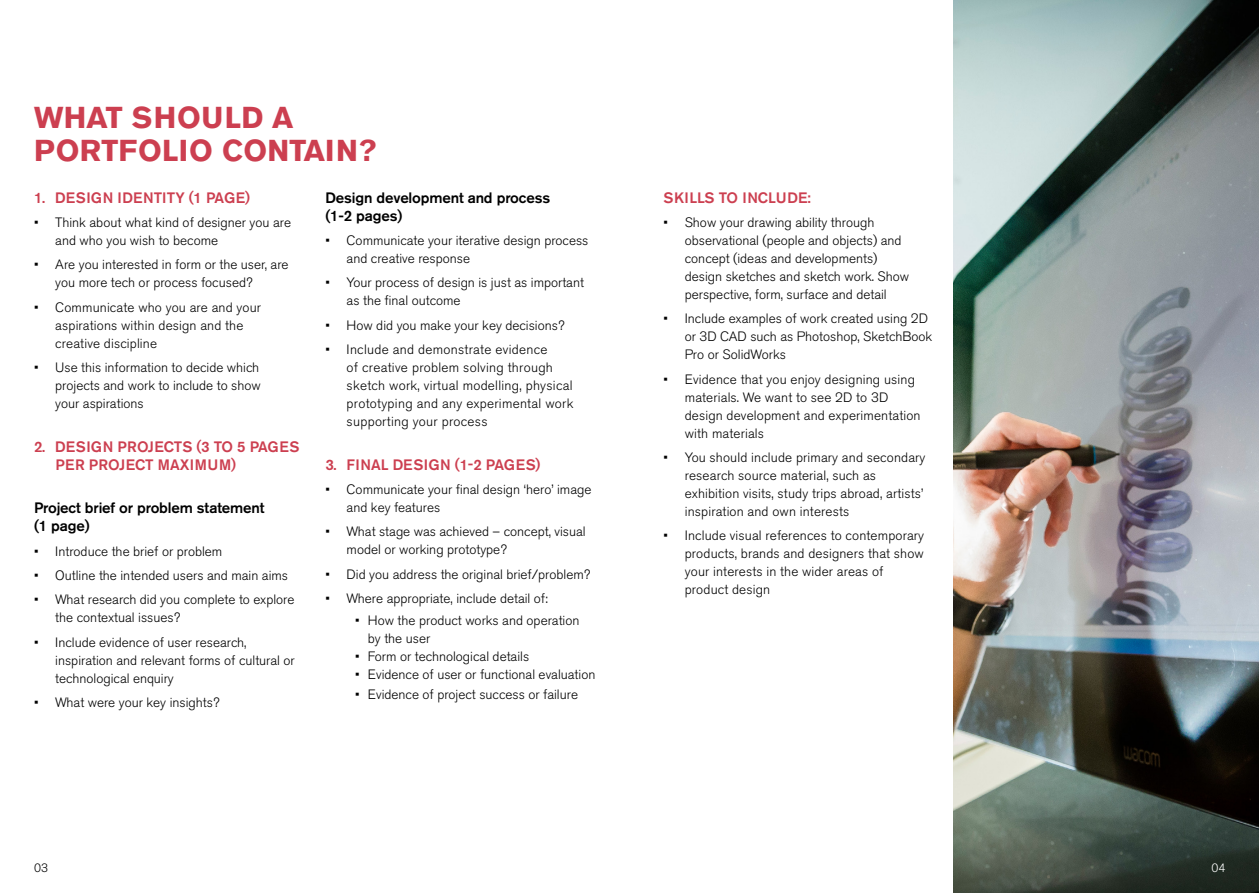
<style>
.page{position:relative;width:1259px;height:893px;background:#fff}
.page>*{position:absolute;margin:0;border:0;box-sizing:border-box;transform-origin:0 0}
.t1{font:700 30px/33px "Akzidenz Grotesk Pro";letter-spacing:.01em;color:#cc3f50}
.t2{font:500 15px/18px "Akzidenz Grotesk Pro";color:#cc3f50}
.t3{font:500 15px/18px "Akzidenz Grotesk Pro";letter-spacing:-.01em;color:#000}
.t4{font:500 15px "Akzidenz Grotesk Pro";letter-spacing:.02em;color:#cc3f50}
.t5{font:300 13.5px/18px "Akzidenz Grotesk Pro";color:#000}
.t6{font:300 13.5px/18px "Akzidenz Grotesk Pro";letter-spacing:.02em;color:#000}
.t7{font:300 12px "Akzidenz Grotesk Pro";color:#000}
.t8{font:300 12px "Akzidenz Grotesk Pro";color:#fff}
</style>
<div class="page">
<img style="left:954px;top:0;width:305px;height:893px">
<h1 class="t1" style="left:34px;top:101px;width:344px">WHAT SHOULD A<br>PORTFOLIO CONTAIN?</h1>
<p class="t2" style="left:34px;top:188px;width:218px">1. DESIGN IDENTITY (1 PAGE)</p>
<p class="t5" style="left:55px;top:213px;width:237px;text-indent:-21px">• Think about what kind of designer you are and who you wish to become</p>
<p class="t5" style="left:55px;top:256px;width:235px;text-indent:-21px">• Are you interested in form or the user, are you more tech or process focused?</p>
<p class="t5" style="left:55px;top:298px;width:207px;text-indent:-21px">• Communicate who you are and your aspirations within design and the creative discipline</p>
<p class="t5" style="left:55px;top:358px;width:207px;text-align:justify;text-indent:-21px">• Use this information to decide which projects and work to include to show your aspirations</p>
<p class="t2" style="left:55px;top:437px;width:246px;text-indent:-21px">2. DESIGN PROJECTS (3 TO 5 PAGES<br>PER PROJECT MAXIMUM)</p>
<p class="t3" style="left:34px;top:499px;width:232px">Project brief or problem statement (1 page)</p>
<p class="t5" style="left:34px;top:542px;width:190px">• Introduce the brief or problem</p>
<p class="t5" style="left:34px;top:566px;width:255px">• Outline the intended users and main aims</p>
<p class="t5" style="left:55px;top:591px;width:241px;text-indent:-21px">• What research did you complete to explore the contextual issues?</p>
<p class="t5" style="left:55px;top:633px;width:241px;text-indent:-21px">• Include evidence of user research, inspiration and relevant forms of cultural or technological enquiry</p>
<p class="t5" style="left:34px;top:693px;width:187px">• What were your key insights?</p>
<p class="t3" style="left:325px;top:188px;width:226px">Design development and process (1-2 pages)</p>
<p class="t5" style="left:347px;top:231px;width:243px;text-indent:-21px">• Communicate your iterative design process and creative response</p>
<p class="t5" style="left:347px;top:274px;width:239px;text-indent:-21px">• Your process of design is just as important as the final outcome</p>
<p class="t5" style="left:325px;top:316px;width:241px">• How did you make your key decisions?</p>
<p class="t6" style="left:347px;top:340px;width:228px;text-indent:-21px">• Include and demonstrate evidence<br>of creative problem solving through sketch work, virtual modelling, physical prototyping and any experimental work supporting your process</p>
<p class="t4" style="left:325px;top:455px;width:217px">3. FINAL DESIGN (1-2 PAGES)</p>
<p class="t5" style="left:347px;top:480px;width:246px;text-indent:-21px">• Communicate your final design ‘hero’ image and key features</p>
<p class="t5" style="left:347px;top:523px;width:240px;text-indent:-21px">• What stage was achieved – concept, visual model or working prototype?</p>
<p class="t5" style="left:325px;top:565px;width:266px">• Did you address the original brief/problem?</p>
<p class="t5" style="left:325px;top:589px;width:224px">• Where appropriate, include detail of:</p>
<p class="t5" style="left:368px;top:612px;width:213px;text-indent:-13px">• How the product works and operation by the user</p>
<p class="t5" style="left:355px;top:648px;width:175px">• Form or technological details</p>
<p class="t5" style="left:355px;top:666px;width:242px">• Evidence of user or functional evaluation</p>
<p class="t5" style="left:355px;top:685px;width:224px">• Evidence of project success or failure</p>
<p class="t7" style="left:34px;top:860px;width:15px">03</p>
<p class="t2" style="left:663px;top:188px;width:149px">SKILLS TO INCLUDE:</p>
<p class="t5" style="left:685px;top:213px;width:226px;text-indent:-21px">• Show your drawing ability through observational (people and objects) and concept (ideas and developments) design sketches and sketch work. Show perspective, form, surface and detail</p>
<p class="t5" style="left:685px;top:310px;width:249px;text-indent:-21px">• Include examples of work created using 2D or 3D CAD such as Photoshop, SketchBook<br>Pro or SolidWorks</p>
<p class="t5" style="left:685px;top:370px;width:237px;text-indent:-21px">• Evidence that you enjoy designing using materials. We want to see 2D to 3D design development and experimentation with materials</p>
<p class="t5" style="left:685px;top:448px;width:242px;text-indent:-21px">• You should include primary and secondary research source material, such as exhibition visits, study trips abroad, artists’ inspiration and own interests</p>
<p class="t5" style="left:685px;top:527px;width:241px;text-indent:-21px">• Include visual references to contemporary products, brands and designers that show your interests in the wider areas of product design</p>
<p class="t8" style="left:1211px;top:860px;width:15px">04</p>
</div>
